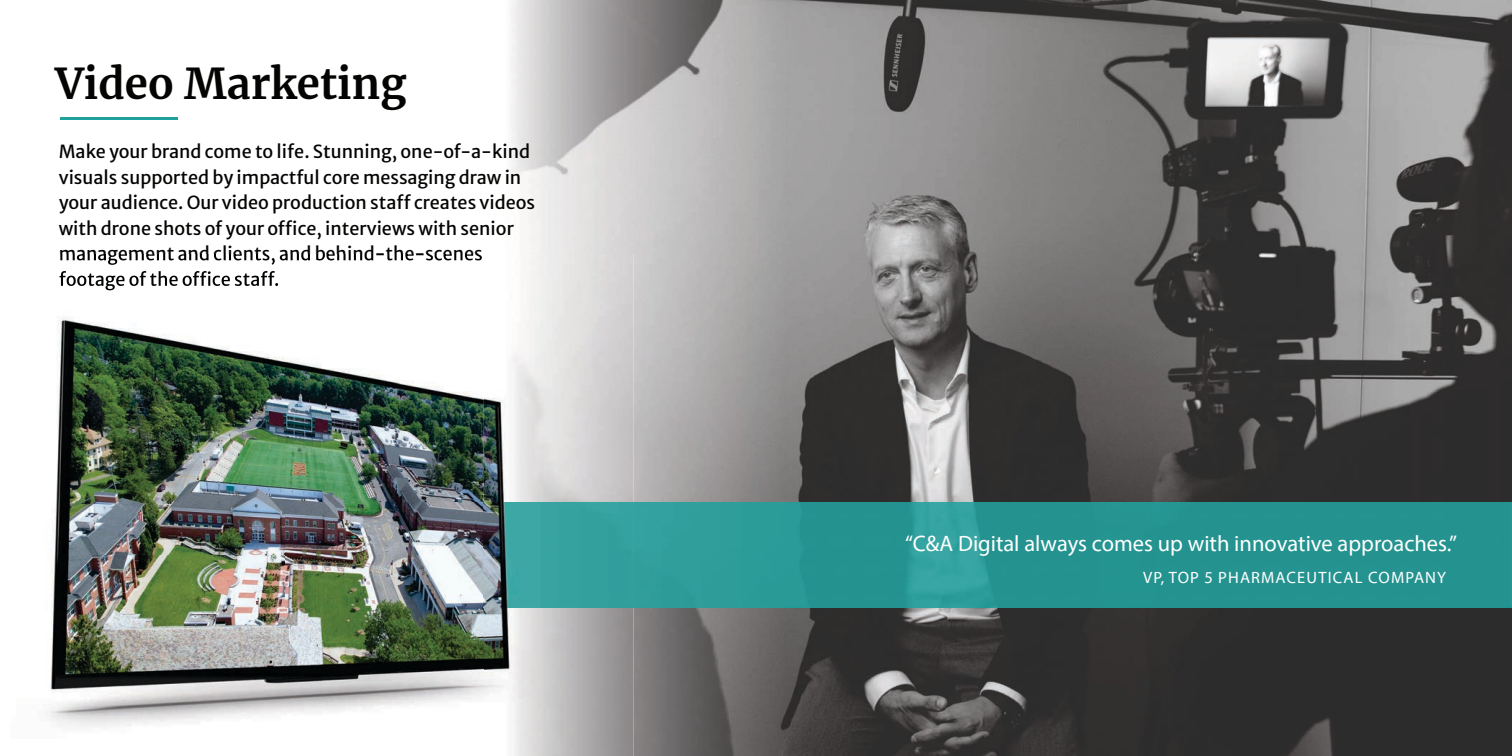
<style>
.page{position:relative;width:1512px;height:756px;background:#fff}
.page>*{position:absolute;margin:0;border:0;box-sizing:border-box;transform-origin:0 0}
.t1{font:700 42px "Merriweather";color:#040503}
.t2{font:22.5px "Myriad Pro";color:#fff}
.t3{font:18px/25.5px "Merriweather Sans";color:#040503}
.t4{font:16.5px "Myriad Pro";letter-spacing:.07em;color:#fff}
</style>
<div class="page">
<img style="left:511px;top:0;width:898px;height:302px">
<img style="left:1409px;top:0;width:103px;height:503px">
<img style="left:633px;top:302px;width:777px;height:201px">
<img style="left:633px;top:608px;width:879px;height:148px">
<hr style="left:60px;top:117px;width:118px;height:3px;background:#20a19d">
<img style="left:323px;top:503px;width:1189px;height:105px">
<img style="left:45px;top:284px;width:278px;height:444px">
<img style="left:322px;top:284px;width:162px;height:219px">
<img style="left:322px;top:608px;width:162px;height:120px">
<img style="left:484px;top:254px;width:149px;height:502px">
<img style="left:60px;top:254px;width:422px;height:11px">
<img style="left:59px;top:271px;width:219px;height:19px">
<h1 class="t1" style="left:55px;top:54px;width:353px">Video Marketing</h1>
<p class="t3" style="left:59px;top:137px;width:478px">Make your brand come to life. Stunning, one-of-a-kind visuals supported by impactful core messaging draw in your audience. Our video production staff creates videos with drone shots of your office, interviews with senior management and clients, and behind-the-scenes</p>
<p class="t2" style="left:905px;top:529px;width:553px">“C&amp;A Digital always comes up with innovative approaches.”</p>
<p class="t4" style="left:1143px;top:567px;width:305px">VP, TOP 5 PHARMACEUTICAL COMPANY</p>
</div>
